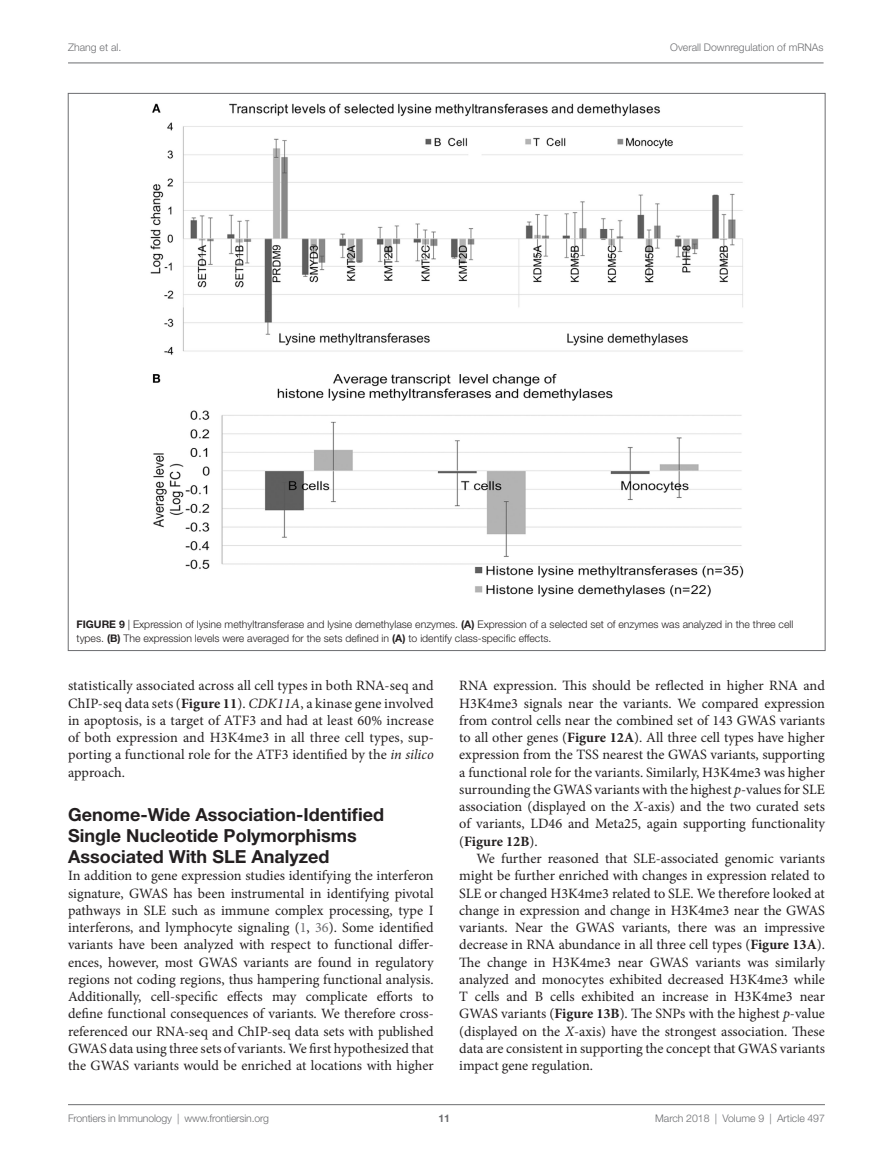
<style>
.page{position:relative;width:893px;height:1170px;background:#fff}
.page>*{position:absolute;margin:0;border:0;box-sizing:border-box;transform-origin:0 0}
.t1{font:700 18px/21px "Helvetica Neue LT Std";color:#231f20}
.t2{font:14.25px/17.2px "Minion Pro";color:#231f20;text-align:justify}
.t3{font:300 10.5px/14.2px "Helvetica Neue LT Std";color:#231f20}
.t4{font:300 10.5px "Helvetica Neue LT Std";color:#6c6d70}
.t5{font:700 10.5px "Helvetica Neue LT Std";color:#6c6d70}
.s1{font-weight:700}
.s2{font-style:italic}
.s3{color:#6c6d70}
</style>
<div class="page">
<img style="left:150px;top:103px;width:594px;height:494px">
<hr style="left:68px;top:1104px;width:757px;height:1px;background:#6c6d70">
<hr style="left:68px;top:63px;width:755px;height:1px;background:#6c6d70">
<p class="t4" style="left:68px;top:41px;width:55px">Zhang et al.</p>
<p class="t4" style="left:670px;top:41px;width:155px">Overall Downregulation of mRNAs</p>
<p class="t3" style="left:77px;top:616px;width:718px"><span class="s1">Figure 9</span> | Expression of lysine methyltransferase and lysine demethylase enzymes. <span class="s1">(A)</span> Expression of a selected set of enzymes was analyzed in the three cell types. <span class="s1">(B)</span> The expression levels were averaged for the sets defined in <span class="s1">(A)</span> to identify class-specific effects.</p>
<p class="t2" style="left:68px;top:677px;width:367px">statistically associated across all cell types in both RNA-seq and ChIP-seq data sets (<span class="s1">Figure 11</span>). <span class="s2">CDK11A</span>, a kinase gene involved in apoptosis, is a target of ATF3 and had at least 60% increase of both expression and H3K4me3 in all three cell types, sup&shy;porting a functional role for the ATF3 identified by the <span class="s2">in silico </span>approach.</p>
<p class="t1" style="left:68px;top:803px;width:318px">Genome-Wide Association-Identified<br>Single Nucleotide Polymorphisms<br>Associated With SLE</p>
<p class="t1" style="left:251px;top:845px;width:79px">Analyzed</p>
<p class="t2" style="left:68px;top:867px;width:367px">In addition to gene expression studies identifying the interferon signature, GWAS has been instrumental in identifying pivotal pathways in SLE such as immune complex processing, type I interferons, and lymphocyte signaling (<span class="s3">1</span>, <span class="s3">36</span>). Some identified variants have been analyzed with respect to functional differ&shy;ences, however, most GWAS variants are found in regulatory regions not coding regions, thus hampering functional analysis.<br>Additionally, cell-specific effects may complicate efforts to define functional consequences of variants. We therefore cross&shy;referenced our RNA-seq and ChIP-seq data sets with published GWAS data using three sets of variants. We first hypothesized that the GWAS variants would be enriched at locations with higher</p>
<p class="t2" style="left:459px;top:677px;width:367px">RNA expression. This should be reflected in higher RNA and H3K4me3 signals near the variants. We compared expression from control cells near the combined set of 143 GWAS variants to all other genes (<span class="s1">Figure 12A</span>). All three cell types have higher expression from the TSS nearest the GWAS variants, supporting a functional role for the variants. Similarly, H3K4me3 was higher surrounding the GWAS variants with the highest <span class="s2">p</span>-values for SLE association (displayed on the <span class="s2">X</span>-axis) and the two curated sets of variants, LD46 and Meta25, again supporting functionality (<span class="s1">Figure 12B</span>).</p>
<p class="t2" style="left:459px;top:849px;width:367px;text-indent:17px">We further reasoned that SLE-associated genomic variants might be further enriched with changes in expression related to SLE or changed H3K4me3 related to SLE. We therefore looked at change in expression and change in H3K4me3 near the GWAS variants. Near the GWAS variants, there was an impressive decrease in RNA abundance in all three cell types (<span class="s1">Figure 13A</span>).<br>The change in H3K4me3 near GWAS variants was similarly analyzed and monocytes exhibited decreased H3K4me3 while T cells and B cells exhibited an increase in H3K4me3 near GWAS variants (<span class="s1">Figure 13B</span>). The SNPs with the highest <span class="s2">p</span>-value (displayed on the <span class="s2">X</span>-axis) have the strongest association. These data are consistent in supporting the concept that GWAS variants impact gene regulation.</p>
<p class="t4" style="left:68px;top:1111px;width:203px">Frontiers in Immunology | www.frontiersin.org</p>
<p class="t4" style="left:655px;top:1111px;width:171px">March 2018 | Volume 9 | Article 497</p>
<p class="t5" style="left:439px;top:1111px;width:13px">11</p>
</div>
